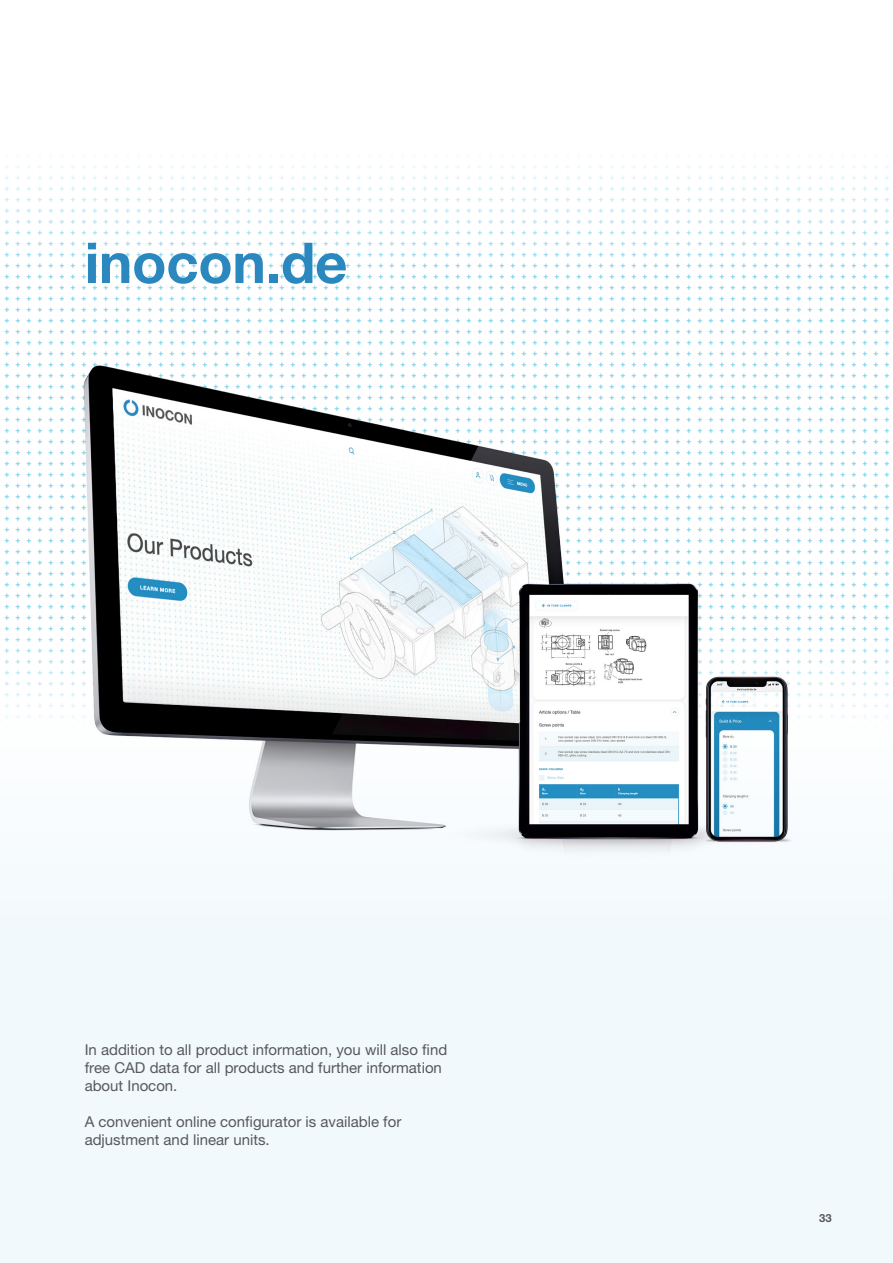
<style>
.page{position:relative;width:893px;height:1263px;background:#fff}
.page>*{position:absolute;margin:0;border:0;box-sizing:border-box;transform-origin:0 0}
.t1{font:700 56.4px "Helvetica Neue LT Pro";letter-spacing:-.005em;color:#2b88be}
.t2{font:15px/18px "Helvetica Neue LT Pro";color:#58585a}
.t3{font:700 11.25px "Helvetica Neue LT Pro";color:#58585a}
</style>
<div class="page">
<svg style="left:4px;top:165px;width:885px;height:543px"></svg>
<div style="left:0;top:714px;width:893px;height:549px;background:#f1f9fd"></div>
<img style="left:0;top:355px;width:846px;height:496px">
<img style="left:84px;top:366px;width:614px;height:472px">
<h1 class="t1" style="left:85px;top:228px;width:264px">inocon.de</h1>
<p class="t2" style="left:85px;top:1040px;width:364px">In addition to all product information, you will also find free CAD data for all products and further information about Inocon.</p>
<p class="t2" style="left:85px;top:1112px;width:318px">A convenient online configurator is available for adjustment and linear units.</p>
<p class="t3" style="left:819px;top:1211px;width:14px">33</p>
</div>
